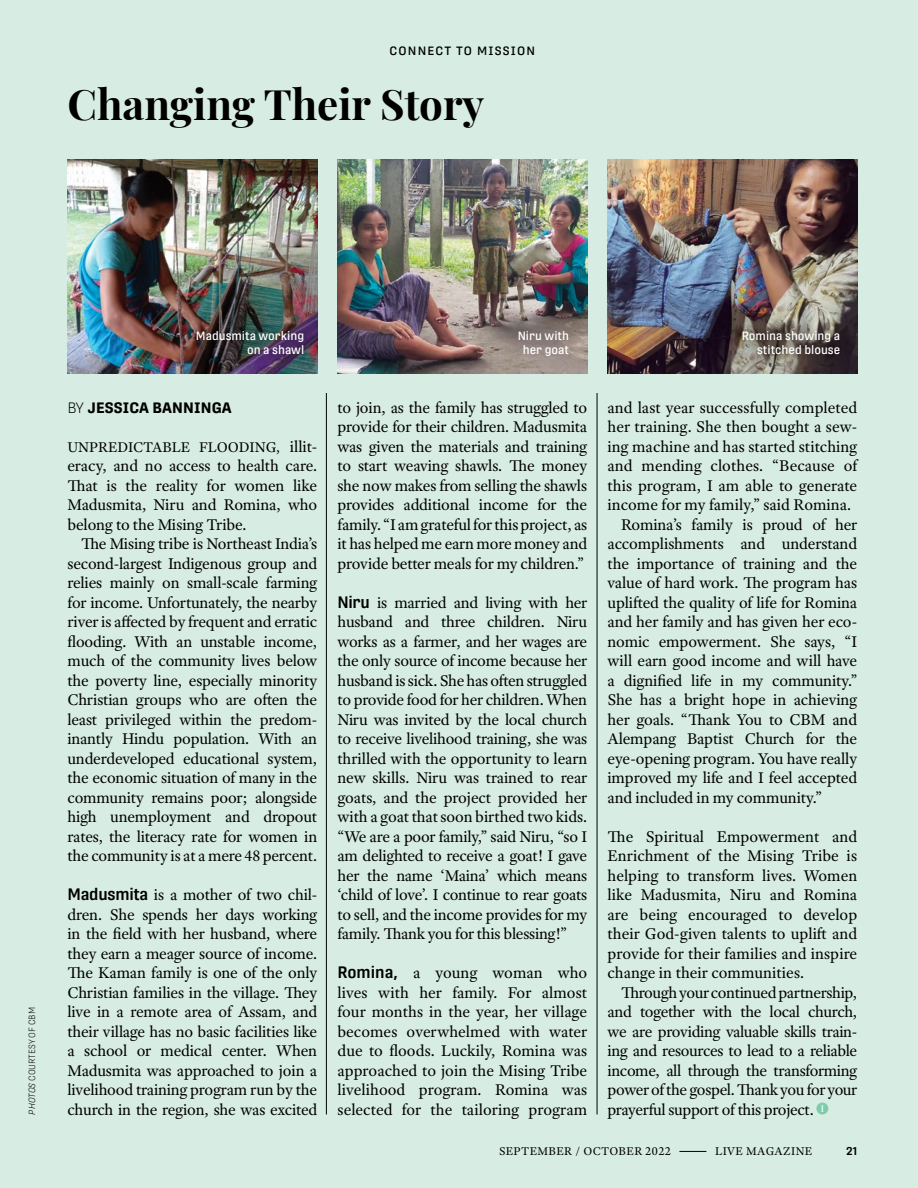
<style>
.page{position:relative;width:918px;height:1188px;background:#d7ede3}
.page>*{position:absolute;margin:0;border:0;box-sizing:border-box;transform-origin:0 0}
.t1{font:700 42px "Playfair Display";color:#000}
.t2{font:16.5px/19.5px "Adobe Text Pro";letter-spacing:-.01em;color:#000;text-align:justify}
.t3{font:15px "Adobe Text Pro";letter-spacing:-.01em;color:#000}
.t4{font:700 15px "Protipo";letter-spacing:.01em;color:#000}
.t5{font:500 12px/14.4px "Protipo Narrow";color:#fff;text-align:right}
.t6{font:12px "Adobe Text Pro";letter-spacing:.025em;color:#000}
.t7{font:500 12px "Protipo";letter-spacing:.1em;color:#000}
.t8{font:600 11.25px "Protipo";color:#000}
.t9{font:300 9px "Protipo Narrow";color:#000}
.s1{font-style:italic}
.s2{font-weight:300}
.s3{font-size:16.5px}
.s4{font-family:"Protipo Narrow";font-weight:600}
</style>
<div class="page">
<div style="left:816px;top:1103px;width:12px;height:11px;background:#7fcbae;border-radius:50%"></div>
<svg style="left:821px;top:1105px;width:3px;height:7px"></svg>
<img style="left:608px;top:159px;width:249px;height:215px">
<img style="left:338px;top:159px;width:249px;height:215px">
<img style="left:68px;top:159px;width:249px;height:215px">
<hr style="left:326px;top:393px;width:1px;height:721px;background:#000">
<hr style="left:597px;top:393px;width:1px;height:721px;background:#000">
<div style="left:188px;top:322px;width:125px;height:41px;background:#000;opacity:.5"></div>
<div style="left:733px;top:322px;width:116px;height:41px;background:#000;opacity:.5"></div>
<svg style="left:679px;top:1151px;width:27px;height:1px"></svg>
<p class="t7" style="left:390px;top:44px;width:147px">CONNECT TO MISSION</p>
<h1 class="t1" style="left:68px;top:71px;width:418px">Changing Their Story</h1>
<p class="t9" style="left:27px;top:1114px;width:109px;rotate:-90deg"><span class="s1">PHOTOS</span> COURTESY OF CBM</p>
<p class="t5" style="left:196px;top:328px;width:110px">Madusmita working on a shawl</p>
<p class="t5" style="left:518px;top:328px;width:53px;text-align:center">Niru with her goat</p>
<p class="t5" style="left:742px;top:328px;width:100px">Romina showing a stitched blouse</p>
<p class="t4" style="left:68px;top:398px;width:166px"><span class="s2">BY</span> JESSICA BANNINGA</p>
<p class="t3" style="left:68px;top:437px;width:251px">UNPREDICTABLE FLOODING, <span class="s3">illit-</span></p>
<p class="t2" style="left:68px;top:456px;width:251px">eracy, and no access to health care.<br>That is the reality for women like Madusmita, Niru and Romina, who belong to the Mising Tribe.</p>
<p class="t2" style="left:68px;top:534px;width:251px;text-indent:13px">The Mising tribe is Northeast India’s second-largest Indigenous group and relies mainly on small-scale farming for income. Unfortunately, the nearby river is affected by frequent and erratic flooding. With an unstable income, much of the community lives below the poverty line, especially minority Christian groups who are often the least privileged within the predom&shy;inantly Hindu population. With an underdeveloped educational system, the economic situation of many in the community remains poor; alongside high unemployment and dropout rates, the literacy rate for women in the community is at a mere 48 percent.</p>
<p class="t2" style="left:68px;top:885px;width:251px"><span class="s4">Madusmita</span> is a mother of two chil&shy;dren. She spends her days working in the field with her husband, where they earn a meager source of income.<br>The Kaman family is one of the only Christian families in the village. They live in a remote area of Assam, and their village has no basic facilities like a school or medical center. When Madusmita was approached to join a livelihood training program run by the church in the region, she was excited</p>
<p class="t2" style="left:338px;top:397px;width:251px">to join, as the family has struggled to provide for their children. Madusmita was given the materials and training to start weaving shawls. The money she now makes from selling the shawls provides additional income for the family. “I am grateful for this project, as it has helped me earn more money and provide better meals for my children.”</p>
<p class="t2" style="left:338px;top:592px;width:251px"><span class="s4">Niru</span> is married and living with her husband and three children. Niru works as a farmer, and her wages are the only source of income because her husband is sick. She has often struggled to provide food for her children. When Niru was invited by the local church to receive livelihood training, she was thrilled with the opportunity to learn new skills. Niru was trained to rear goats, and the project provided her with a goat that soon birthed two kids. “We are a poor family,” said Niru, “so I am delighted to receive a goat! I gave her the name ‘Maina’ which means ‘child of love’. I continue to rear goats to sell, and the income provides for my family. Thank you for this blessing!”</p>
<p class="t2" style="left:338px;top:963px;width:251px"><span class="s4">Romina,</span> a young woman who lives with her family. For almost four months in the year, her village becomes overwhelmed with water due to floods. Luckily, Romina was approached to join the Mising Tribe livelihood program. Romina was selected for the tailoring program</p>
<p class="t2" style="left:608px;top:397px;width:251px">and last year successfully completed</p>
<p class="t2" style="left:608px;top:417px;width:251px">her training. She then bought a sew-</p>
<p class="t2" style="left:608px;top:436px;width:251px">ing machine and has started stitching</p>
<p class="t2" style="left:608px;top:456px;width:251px">and mending clothes. “Because of</p>
<p class="t2" style="left:608px;top:475px;width:251px">this program, I am able to generate</p>
<p class="t2" style="left:608px;top:495px;width:245px">income for my family,” said Romina.</p>
<p class="t2" style="left:621px;top:514px;width:238px">Romina’s family is proud of her</p>
<p class="t2" style="left:608px;top:534px;width:251px">accomplishments and understand</p>
<p class="t2" style="left:608px;top:553px;width:251px">the importance of training and the</p>
<p class="t2" style="left:608px;top:573px;width:251px">value of hard work. The program has</p>
<p class="t2" style="left:608px;top:592px;width:251px">uplifted the quality of life for Romina</p>
<p class="t2" style="left:608px;top:612px;width:251px">and her family and has given her eco-</p>
<p class="t2" style="left:608px;top:631px;width:251px">nomic empowerment. She says, “I</p>
<p class="t2" style="left:608px;top:651px;width:251px">will earn good income and will have</p>
<p class="t2" style="left:608px;top:670px;width:251px">a dignified life in my community.”</p>
<p class="t2" style="left:608px;top:690px;width:251px">She has a bright hope in achieving</p>
<p class="t2" style="left:608px;top:709px;width:251px">her goals. “Thank You to CBM and</p>
<p class="t2" style="left:608px;top:729px;width:251px">Alempang Baptist Church for the</p>
<p class="t2" style="left:608px;top:748px;width:251px">eye-opening program. You have really</p>
<p class="t2" style="left:608px;top:768px;width:251px">improved my life and I feel accepted</p>
<p class="t2" style="left:608px;top:787px;width:216px">and included in my community.”</p>
<p class="t2" style="left:608px;top:826px;width:251px">The Spiritual Empowerment and Enrichment of the Mising Tribe is helping to transform lives. Women like Madusmita, Niru and Romina are being encouraged to develop their God-given talents to uplift and provide for their families and inspire change in their communities.</p>
<p class="t2" style="left:608px;top:982px;width:251px;text-indent:13px">Through your continued partnership, and together with the local church, we are providing valuable skills train&shy;ing and resources to lead to a reliable income, all through the transforming power of the gospel. Thank you for your prayerful support of this project.</p>
<p class="t6" style="left:499px;top:1143px;width:173px">SEPTEMBER / OCTOBER 2022</p>
<p class="t6" style="left:715px;top:1143px;width:99px">LIVE MAGAZINE</p>
<p class="t8" style="left:846px;top:1144px;width:13px">21</p>
</div>
